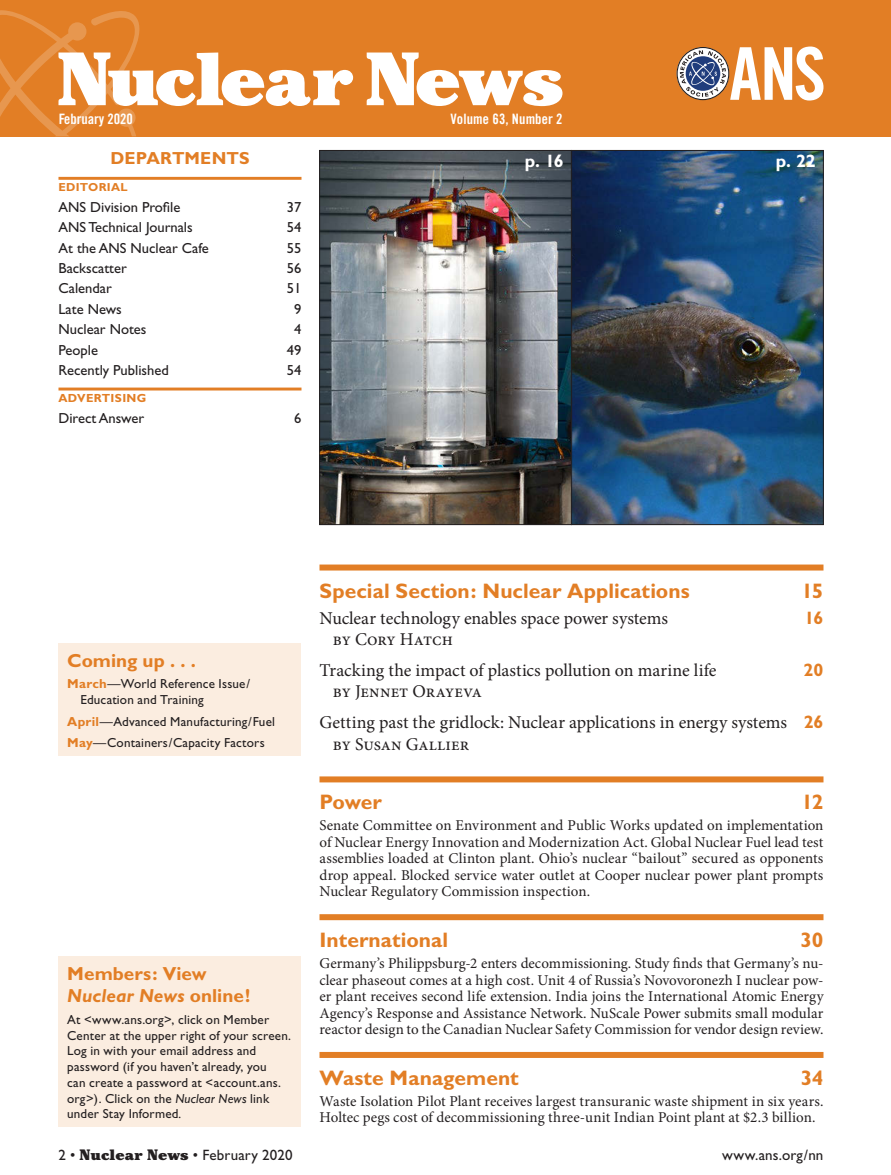
<style>
.page{position:relative;width:891px;height:1175px;background:#fff}
.page>*{position:absolute;margin:0;border:0;box-sizing:border-box;transform-origin:0 0}
.t1{font:700 21px "Gill Sans";letter-spacing:.005em;color:#e27e25}
.t2{font:700 18.9px/22.6px "Gill Sans";letter-spacing:.005em;color:#e27e25}
.t3{font:18px/30.6px "Minion Pro";letter-spacing:-.005em;color:#231f20}
.t4{font:700 18px "Gill Sans";color:#fff}
.t5{font:700 18px "Gill Sans";color:#e27e25}
.t6{font:700 17.4px "Gill Sans";letter-spacing:.01em;color:#e27e25}
.t7{font:15px/16.5px "Minion Pro";color:#231f20;text-align:justify}
.t8{font:15px "Gill Sans";letter-spacing:.01em;color:#231f20}
.t9{font:14.55px "Gill Sans";color:#231f20}
.t10{font:14.25px "Cg Trade Bd Cd";color:#fff}
.t11{font:13.05px/15.8px "Gill Sans";letter-spacing:.015em;color:#231f20}
.t12{font:700 11.7px "Gill Sans";letter-spacing:.025em;color:#e27e25}
.s1{font-weight:700;color:#e27e25}
.s2{font-style:italic}
.s3{font-family:"Gill Sans";font-weight:700;color:#e27e25}
.s4{font-family:"Cheltenham";font-weight:900}
</style>
<div class="page">
<div style="left:0;top:0;width:891px;height:136px;background:#e27e25"></div>
<div style="left:320px;top:564px;width:504px;height:6px;background:#e27e25"></div>
<div style="left:320px;top:776px;width:504px;height:6px;background:#e27e25"></div>
<div style="left:320px;top:914px;width:504px;height:6px;background:#e27e25"></div>
<div style="left:320px;top:1052px;width:504px;height:6px;background:#e27e25"></div>
<hr style="left:58px;top:177px;width:244px;height:3px;background:#e27e25">
<hr style="left:58px;top:387px;width:244px;height:3px;background:#e27e25">
<div style="left:58px;top:644px;width:244px;height:112px;background:#fbede0"></div>
<div style="left:58px;top:956px;width:244px;height:170px;background:#fbede0"></div>
<svg style="left:0;top:10px;width:353px;height:126px"></svg>
<svg style="left:367px;top:53px;width:196px;height:53px"></svg>
<img style="left:321px;top:152px;width:500px;height:371px">
<div style="left:319px;top:150px;width:252px;height:375px;border:1px solid #231f20"></div>
<div style="left:571px;top:150px;width:252px;height:375px;border:1px solid #231f20"></div>
<svg style="left:677px;top:46px;width:146px;height:54px"></svg>
<p class="t10" style="left:58px;top:110px;width:76px">February 2020</p>
<p class="t10" style="left:451px;top:110px;width:113px">Volume 63, Number 2</p>
<p class="t6" style="left:110px;top:148px;width:141px">DEPARTMENTS</p>
<p class="t12" style="left:58px;top:180px;width:71px">EDITORIAL</p>
<p class="t9" style="left:58px;top:198px;width:123px">ANS Division Profile</p>
<p class="t9" style="left:287px;top:198px;width:16px">37</p>
<p class="t9" style="left:58px;top:219px;width:136px">ANS Technical Journals</p>
<p class="t9" style="left:287px;top:219px;width:16px">54</p>
<p class="t9" style="left:58px;top:239px;width:152px">At the ANS Nuclear Cafe</p>
<p class="t9" style="left:287px;top:239px;width:16px">55</p>
<p class="t9" style="left:58px;top:260px;width:70px">Backscatter</p>
<p class="t9" style="left:287px;top:260px;width:16px">56</p>
<p class="t9" style="left:58px;top:280px;width:55px">Calendar</p>
<p class="t9" style="left:287px;top:280px;width:16px">51</p>
<p class="t9" style="left:58px;top:300px;width:65px">Late News</p>
<p class="t9" style="left:294px;top:300px;width:9px">9</p>
<p class="t9" style="left:58px;top:321px;width:90px">Nuclear Notes</p>
<p class="t9" style="left:294px;top:321px;width:9px">4</p>
<p class="t9" style="left:58px;top:341px;width:41px">People</p>
<p class="t9" style="left:287px;top:341px;width:16px">49</p>
<p class="t9" style="left:58px;top:362px;width:112px">Recently Published</p>
<p class="t9" style="left:287px;top:362px;width:16px">54</p>
<p class="t12" style="left:58px;top:391px;width:89px">ADVERTISING</p>
<p class="t9" style="left:58px;top:409px;width:87px">Direct Answer</p>
<p class="t9" style="left:294px;top:409px;width:9px">6</p>
<p class="t4" style="left:525px;top:151px;width:41px">p. 16</p>
<p class="t4" style="left:776px;top:151px;width:42px">p. 22</p>
<p class="t2" style="left:67px;top:649px;width:130px">Coming up . . .</p>
<p class="t11" style="left:80px;top:676px;width:171px;text-indent:-13px"><span class="s1">March</span>—World Reference Issue/<br>Education and Training</p>
<p class="t11" style="left:67px;top:710px;width:209px;line-height:21.6px"><span class="s1">April</span>—Advanced Manufacturing/Fuel<br><span class="s1">May</span>—Containers/Capacity Factors</p>
<p class="t2" style="left:67px;top:961px;width:184px">Members: View<br><span class="s2">Nuclear News</span> online!</p>
<p class="t11" style="left:67px;top:1011px;width:225px">At &lt;www.ans.org&gt;, click on Member Center at the upper right of your screen.<br>Log in with your email address and password (if you haven’t already, you<br>can create a password at &lt;account.ans. org&gt;). Click on the <span class="s2">Nuclear News</span> link under Stay Informed<span class="s2">.</span></p>
<h1 class="t1" style="left:320px;top:578px;width:372px">Special Section: Nuclear Applications</h1>
<h1 class="t1" style="left:801px;top:578px;width:24px">15</h1>
<p class="t3" style="left:320px;top:602px;width:350px">Nuclear technology enables space power systems</p>
<p class="t5" style="left:805px;top:607px;width:20px">16</p>
<p class="t3" style="left:320px;top:624px;width:398px;text-indent:13px">by Cory Hatch<br>Tracking the impact of plastics pollution on marine life</p>
<p class="t5" style="left:804px;top:659px;width:21px">20</p>
<p class="t3" style="left:320px;top:676px;width:506px;text-indent:13px">by Jennet Orayeva<br>Getting past the gridlock: Nuclear applications in energy systems <span class="s3">26</span></p>
<p class="t3" style="left:333px;top:728px;width:138px">by Susan Gallier</p>
<h1 class="t1" style="left:320px;top:790px;width:64px">Power</h1>
<h1 class="t1" style="left:802px;top:790px;width:23px">12</h1>
<p class="t7" style="left:320px;top:817px;width:506px">Senate Committee on Environment and Public Works updated on implementation of Nuclear Energy Innovation and Modernization Act. Global Nuclear Fuel lead test assemblies loaded at Clinton plant. Ohio’s nuclear “bailout” secured as opponents drop appeal. Blocked service water outlet at Cooper nuclear power plant prompts Nuclear Regulatory Commission inspection.</p>
<h1 class="t1" style="left:320px;top:927px;width:130px">International</h1>
<h1 class="t1" style="left:800px;top:927px;width:25px">30</h1>
<p class="t7" style="left:320px;top:955px;width:506px">Germany’s Philippsburg-2 enters decommissioning. Study finds that Germany’s nu&shy;clear phaseout comes at a high cost. Unit 4 of Russia’s Novovoronezh I nuclear pow&shy;er plant receives second life extension. India joins the International Atomic Energy Agency’s Response and Assistance Network. NuScale Power submits small modular reactor design to the Canadian Nuclear Safety Commission for vendor design review.</p>
<h1 class="t1" style="left:320px;top:1065px;width:201px">Waste Management</h1>
<h1 class="t1" style="left:801px;top:1065px;width:24px">34</h1>
<p class="t7" style="left:320px;top:1093px;width:505px">Waste Isolation Pilot Plant receives largest transuranic waste shipment in six years.<br>Holtec pegs cost of decommissioning three-unit Indian Point plant at $2.3 billion.</p>
<p class="t8" style="left:58px;top:1146px;width:236px">2 • <span class="s4">Nuclear News</span> • February 2020</p>
<p class="t8" style="left:722px;top:1146px;width:103px">www.ans.org/nn</p>
</div>
